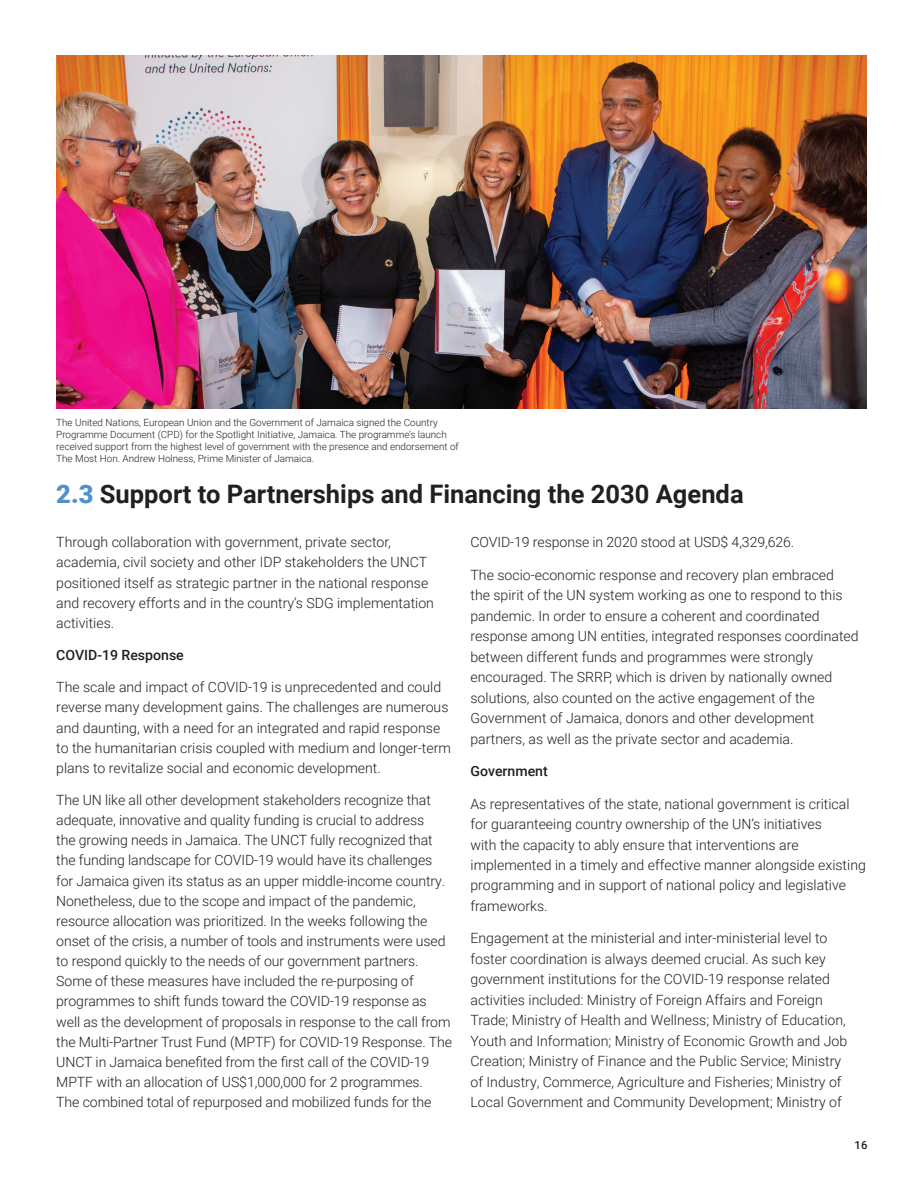
<style>
.page{position:relative;width:923px;height:1193px;background:#fff}
.page>*{position:absolute;margin:0;border:0;box-sizing:border-box;transform-origin:0 0}
.t1{font:700 25.5px "Roboto";color:#231f20}
.t2{font:300 14.1px/20.1px "Roboto";color:#231f20}
.t3{font:500 14.1px "Roboto";color:#231f20}
.t4{font:500 11.25px "Roboto";color:#231f20}
.t5{font:300 9.9px/11.9px "Roboto";color:#231f20}
.s1{font-weight:900;color:#5090cc}
</style>
<div class="page">
<img style="left:56px;top:56px;width:810px;height:352px">
<p class="t5" style="left:56px;top:416px;width:404px">The United Nations, European Union and the Government of Jamaica signed the Country Programme Document (CPD) for the Spotlight Initiative, Jamaica. The programme’s launch received support from the highest level of government with the presence and endorsement of The Most Hon. Andrew Holness, Prime Minister of Jamaica.</p>
<h1 class="t1" style="left:56px;top:476px;width:689px"><span class="s1">2.3</span> Support to Partnerships and Financing the 2030 Agenda</h1>
<p class="t2" style="left:56px;top:532px;width:379px">Through collaboration with government, private sector, academia, civil society and other IDP stakeholders the UNCT positioned itself as strategic partner in the national response and recovery efforts and in the country’s SDG implementation activities.</p>
<p class="t3" style="left:56px;top:645px;width:129px">COVID-19 Response</p>
<p class="t2" style="left:56px;top:676px;width:396px">The scale and impact of COVID-19 is unprecedented and could reverse many development gains. The challenges are numerous and daunting, with a need for an integrated and rapid response to the humanitarian crisis coupled with medium and longer-term plans to revitalize social and economic development.</p>
<p class="t2" style="left:56px;top:789px;width:397px">The UN like all other development stakeholders recognize that adequate, innovative and quality funding is crucial to address<br>the growing needs in Jamaica. The UNCT fully recognized that the funding landscape for COVID-19 would have its challenges for Jamaica given its status as an upper middle-income country.<br>Nonetheless, due to the scope and impact of the pandemic, resource allocation was prioritized. In the weeks following the onset of the crisis, a number of tools and instruments were used to respond quickly to the needs of our government partners.<br>Some of these measures have included the re-purposing of programmes to shift funds toward the COVID-19 response as well as the development of proposals in response to the call from the Multi-Partner Trust Fund (MPTF) for COVID-19 Response. The UNCT in Jamaica benefited from the first call of the COVID-19<br>MPTF with an allocation of US$1,000,000 for 2 programmes.<br>The combined total of repurposed and mobilized funds for the</p>
<p class="t2" style="left:470px;top:532px;width:325px">COVID-19 response in 2020 stood at USD$ 4,329,626.</p>
<p class="t2" style="left:470px;top:564px;width:390px">The socio-economic response and recovery plan embraced<br>the spirit of the UN system working as one to respond to this pandemic. In order to ensure a coherent and coordinated response among UN entities, integrated responses coordinated between different funds and programmes were strongly encouraged. The SRRP, which is driven by nationally owned solutions, also counted on the active engagement of the Government of Jamaica, donors and other development partners, as well as the private sector and academia.</p>
<p class="t3" style="left:470px;top:761px;width:79px">Government</p>
<p class="t2" style="left:470px;top:793px;width:397px">As representatives of the state, national government is critical for guaranteeing country ownership of the UN’s initiatives<br>with the capacity to ably ensure that interventions are implemented in a timely and effective manner alongside existing programming and in support of national policy and legislative frameworks.</p>
<p class="t2" style="left:470px;top:927px;width:378px">Engagement at the ministerial and inter-ministerial level to foster coordination is always deemed crucial. As such key government institutions for the COVID-19 response related activities included: Ministry of Foreign Affairs and Foreign Trade; Ministry of Health and Wellness; Ministry of Education, Youth and Information; Ministry of Economic Growth and Job Creation; Ministry of Finance and the Public Service; Ministry of Industry, Commerce, Agriculture and Fisheries; Ministry of Local Government and Community Development; Ministry of</p>
<p class="t4" style="left:854px;top:1136px;width:14px">16</p>
</div>
